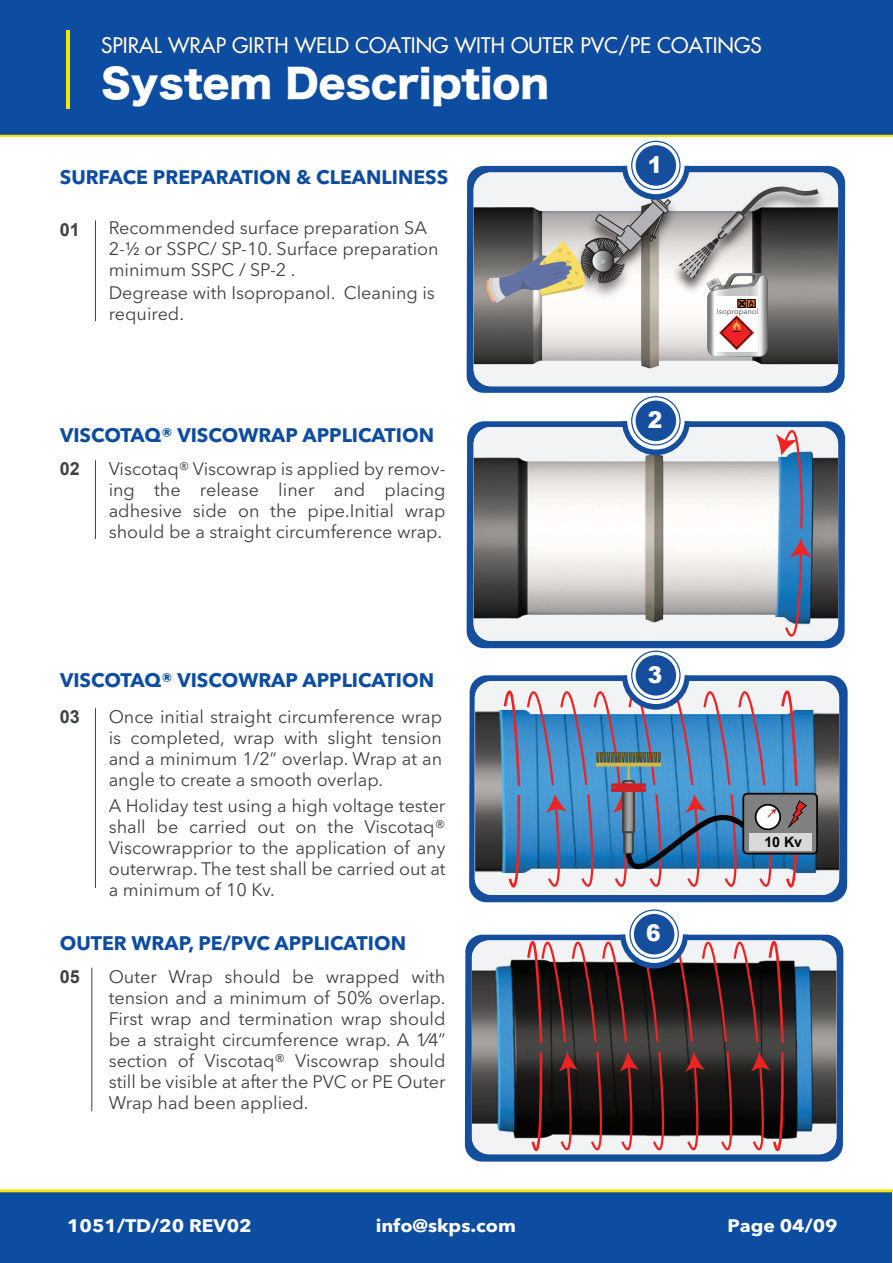
<style>
.page{position:relative;width:893px;height:1263px;background:#fff}
.page>*{position:absolute;margin:0;border:0;box-sizing:border-box;transform-origin:0 0}
.t1{font:39px "Hira Kaku Std W8";color:#fff}
.t2{font:900 23.1px "Arial";color:#fff;scale:.94 1}
.t3{font:500 21px "Futura Std";color:#fff}
.t4{font:700 19.5px "Avenir Next LT Pro";color:#0d4da1}
.t5{font:18px/21px "Avenir Next LT Pro";color:#3e4144;text-align:justify}
.t6{font:700 18px "Avenir Next LT Pro";color:#fff;scale:1.07 1}
.t7{font:700 18px "Arial";color:#3e4144}
.t8{font:700 14.25px "Arial";color:#050504}
.t9{font:7.5px "Avenir Next LT Pro";color:#3e4144}
</style>
<div class="page">
<svg style="left:465px;top:935px;width:378px;height:226px;background:#3e6cab"></svg>
<img style="left:472px;top:942px;width:364px;height:205px">
<svg style="left:526px;top:935px;width:259px;height:219px;background:#4e3d3e"></svg>
<svg style="left:625px;top:905px;width:58px;height:58px"></svg>
<div style="left:634px;top:914px;width:40px;height:40px;background:#154e9c;border-radius:50%"></div>
<div style="left:629px;top:909px;width:50px;height:50px;border:1px solid #154e9c;border-radius:50%"></div>
<svg style="left:469px;top:675px;width:379px;height:227px;background:#2d60a5"></svg>
<img style="left:475px;top:681px;width:364px;height:214px">
<svg style="left:627px;top:647px;width:58px;height:57px"></svg>
<div style="left:636px;top:655px;width:40px;height:41px;background:#154e9c;border-radius:50%"></div>
<div style="left:631px;top:651px;width:50px;height:49px;border:1px solid #154e9c;border-radius:50%"></div>
<svg style="left:467px;top:421px;width:378px;height:227px;background:#2458a1"></svg>
<svg style="left:474px;top:427px;width:364px;height:214px"></svg>
<svg style="left:776px;top:427px;width:31px;height:104px"></svg>
<svg style="left:783px;top:538px;width:29px;height:103px;background:#5b80ad"></svg>
<svg style="left:622px;top:421px;width:68px;height:34px"></svg>
<svg style="left:627px;top:392px;width:58px;height:57px"></svg>
<div style="left:636px;top:401px;width:40px;height:40px;background:#154e9c;border-radius:50%"></div>
<div style="left:631px;top:396px;width:50px;height:49px;border:1px solid #154e9c;border-radius:50%"></div>
<div style="left:0;top:0;width:893px;height:135px;background:#0d4da1"></div>
<hr style="left:66px;top:31px;width:4px;height:78px;background:#f4e609">
<svg style="left:467px;top:166px;width:378px;height:227px;background:#2d5fa4"></svg>
<svg style="left:474px;top:172px;width:364px;height:214px"></svg>
<img style="left:819px;top:172px;width:19px;height:153px">
<svg style="left:627px;top:137px;width:58px;height:57px"></svg>
<div style="left:636px;top:145px;width:40px;height:41px;background:#154e9c;border-radius:50%"></div>
<div style="left:631px;top:141px;width:50px;height:49px;border:1px solid #154e9c;border-radius:50%"></div>
<hr style="left:95px;top:220px;width:1px;height:101px;background:#3f4144">
<hr style="left:95px;top:460px;width:1px;height:79px;background:#3f4144">
<hr style="left:95px;top:708px;width:1px;height:180px;background:#3f4144">
<hr style="left:0;top:135px;width:893px;height:2px;background:#f4e609">
<svg style="left:486px;top:166px;width:333px;height:191px"></svg>
<hr style="left:91px;top:968px;width:1px;height:143px;background:#3f4144">
<div style="left:0;top:1190px;width:892px;height:73px;background:#0d4da1"></div>
<svg style="left:0;top:1189px;width:893px;height:4px;background:#cecf3a"></svg>
<div style="left:743px;top:794px;width:74px;height:60px;background:#7f807f;border-radius:4px"></div>
<div style="left:742px;top:793px;width:76px;height:61px;border:2px solid #050504;border-radius:4px"></div>
<svg style="left:502px;top:676px;width:305px;height:219px"></svg>
<div style="left:749px;top:834px;width:62px;height:17px;background:#d9d9d8"></div>
<p class="t3" style="left:101px;top:32px;width:662px">SPIRAL WRAP GIRTH WELD COATING WITH OUTER PVC/PE COATINGS</p>
<h1 class="t1" style="left:101px;top:62px;width:449px">System Description</h1>
<p class="t4" style="left:60px;top:166px;width:390px">SURFACE PREPARATION &amp; CLEANLINESS</p>
<p class="t7" style="left:60px;top:217px;width:22px">01</p>
<p class="t5" style="left:109px;top:217px;width:331px;line-height:21.5px;text-align:left">Recommended surface preparation SA<br>2-½ or SSPC/ SP-10. Surface preparation minimum SSPC / SP-2 .<br>Degrease with Isopropanol. Cleaning is required.</p>
<p class="t4" style="left:60px;top:423px;width:375px">VISCOTAQ® VISCOWRAP APPLICATION</p>
<p class="t7" style="left:60px;top:456px;width:22px">02</p>
<p class="t5" style="left:109px;top:458px;width:338px">Viscotaq® Viscowrap is applied by remov&shy;ing the release liner and placing adhesive side on the pipe.Initial wrap should be a straight circumference wrap.</p>
<p class="t4" style="left:60px;top:668px;width:375px">VISCOTAQ® VISCOWRAP APPLICATION</p>
<p class="t7" style="left:60px;top:704px;width:22px">03</p>
<p class="t5" style="left:109px;top:706px;width:335px">Once initial straight circumference wrap is completed, wrap with slight tension and a minimum 1/2” overlap. Wrap at an angle to create a smooth overlap.</p>
<p class="t5" style="left:109px;top:795px;width:338px">A Holiday test using a high voltage tester shall be carried out on the Viscotaq® Viscowrapprior to the application of any outerwrap. The test shall be carried out at a minimum of 10 Kv.</p>
<p class="t4" style="left:60px;top:931px;width:348px">OUTER WRAP, PE/PVC APPLICATION</p>
<p class="t7" style="left:60px;top:964px;width:22px">05</p>
<p class="t5" style="left:109px;top:966px;width:338px">Outer Wrap should be wrapped with tension and a minimum of 50% overlap.<br>First wrap and termination wrap should be a straight circumference wrap. A 1⁄4” section of Viscotaq® Viscowrap should still be visible at after the PVC or PE Outer Wrap had been applied.</p>
<p class="t2" style="left:648px;top:148px;width:17px">1</p>
<p class="t2" style="left:648px;top:403px;width:17px">2</p>
<p class="t9" style="left:717px;top:307px;width:43px">Isopropanol</p>
<p class="t2" style="left:648px;top:657px;width:17px">3</p>
<p class="t2" style="left:646px;top:916px;width:17px">6</p>
<p class="t8" style="left:764px;top:832px;width:39px">10 Kv</p>
<p class="t6" style="left:67px;top:1215px;width:174px">1051/TD/20 REV02</p>
<p class="t6" style="left:376px;top:1215px;width:133px">info@skps.com</p>
<p class="t6" style="left:727px;top:1215px;width:105px">Page 04/09</p>
</div>
